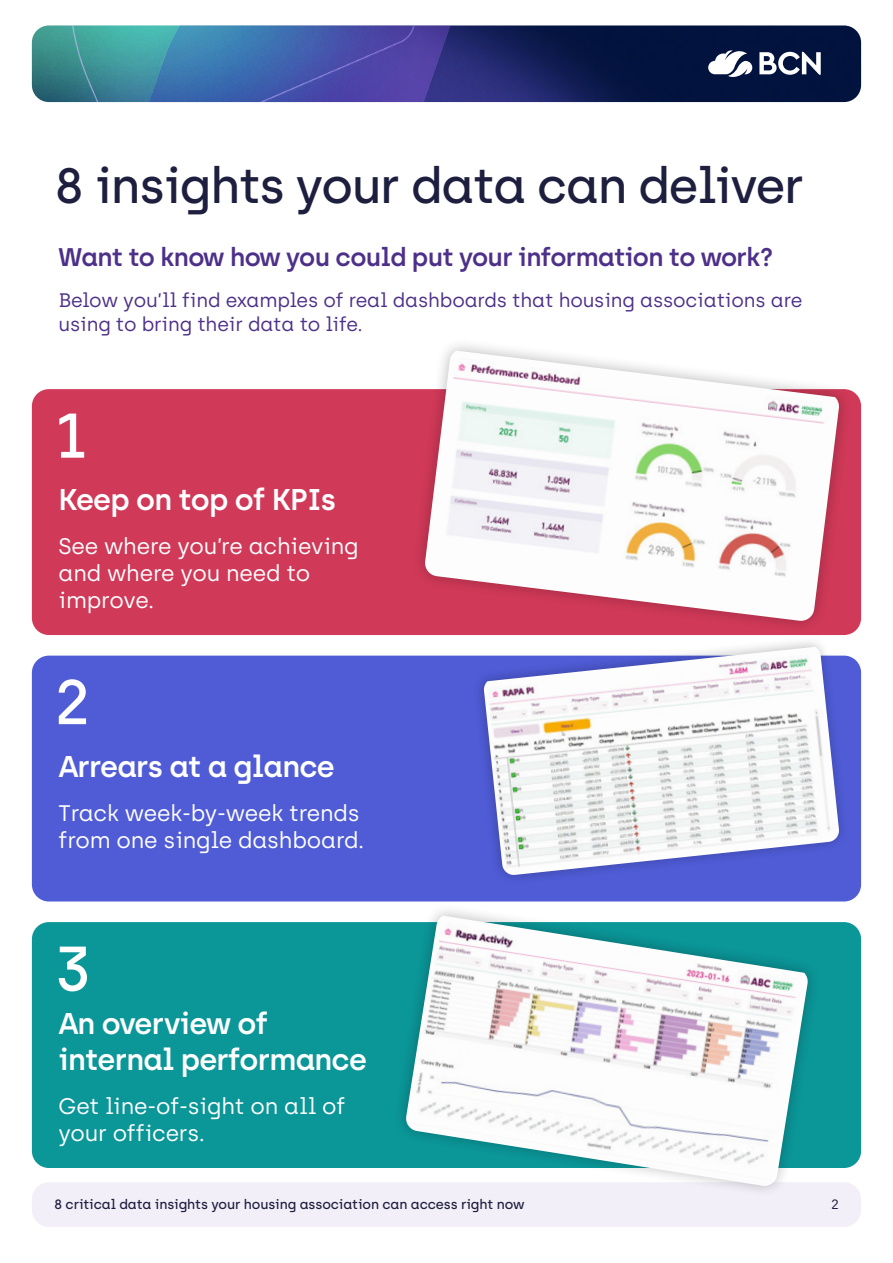
<style>
.page{position:relative;width:893px;height:1263px;background:#fff}
.page>*{position:absolute;margin:0;border:0;box-sizing:border-box;transform-origin:0 0}
.Body_lrg{font:500 63px "Archia";color:#fff}
.Large_Headline{font:500 49.5px "Archia";letter-spacing:-.025em;color:#1e1f3f}
.Body_lrg-2{font:600 30px/36px "Archia";letter-spacing:-.025em;color:#fff}
.Leader_copy{font:600 25.5px "Archia";letter-spacing:-.025em;color:#4d3089}
.Body_lrg-3{font:22.5px/27px "Archia";letter-spacing:-.01em;color:#fff}
.Body{font:19.5px/24px "Archia";letter-spacing:-.01em;color:#4d3089}
.t1{font:500 13.5px "Archia";letter-spacing:-.01em;color:#1e1f3f}
.t2{font:13.5px "Archia";color:#1e1f3f}
</style>
<div class="page">
<div style="left:32px;top:1182px;width:829px;height:45px;background:#f3eff8;border-radius:17px"></div>
<div style="left:32px;top:389px;width:829px;height:246px;background:#d03958;border-radius:17px"></div>
<div style="left:32px;top:656px;width:829px;height:245px;background:#4f5cd6;border-radius:17px"></div>
<div style="left:32px;top:922px;width:829px;height:246px;background:#0b9698;border-radius:17px"></div>
<svg style="left:408px;top:345px;width:448px;height:288px"></svg>
<img style="left:424px;top:351px;width:415px;height:271px">
<svg style="left:388px;top:901px;width:437px;height:290px"></svg>
<img style="left:405px;top:915px;width:403px;height:272px">
<svg style="left:469px;top:633px;width:384px;height:246px"></svg>
<img style="left:484px;top:647px;width:356px;height:228px">
<img style="left:32px;top:26px;width:829px;height:76px">
<img style="left:415px;top:26px;width:48px;height:76px">
<img style="left:69px;top:26px;width:346px;height:76px">
<svg style="left:708px;top:50px;width:44px;height:28px"></svg>
<svg style="left:759px;top:52px;width:62px;height:23px"></svg>
<p class="Large_Headline" style="left:54px;top:156px;width:751px">8 insights your data can deliver</p>
<p class="Leader_copy" style="left:59px;top:241px;width:716px">Want to know how you could put your information to work?</p>
<p class="Body" style="left:59px;top:288px;width:745px">Below you’ll find examples of real dashboards that housing associations are using to bring their data to life.</p>
<p class="Body_lrg" style="left:54px;top:398px;width:35px">1</p>
<p class="Body_lrg-2" style="left:59px;top:482px;width:279px">Keep on top of KPIs</p>
<p class="Body_lrg-3" style="left:59px;top:533px;width:302px">See where you’re achieving and where you need to improve.</p>
<p class="Body_lrg" style="left:54px;top:665px;width:38px">2</p>
<p class="Body_lrg-2" style="left:59px;top:748px;width:278px">Arrears at a glance</p>
<p class="Body_lrg-3" style="left:59px;top:799px;width:307px">Track week-by-week trends from one single dashboard.</p>
<p class="Body_lrg" style="left:54px;top:931px;width:39px">3</p>
<p class="Body_lrg-2" style="left:59px;top:1005px;width:310px">An overview of internal performance</p>
<p class="Body_lrg-3" style="left:59px;top:1093px;width:289px">Get line-of-sight on all of your officers.</p>
<p class="t1" style="left:54px;top:1196px;width:472px">8 critical data insights your housing association can access right now</p>
<p class="t2" style="left:831px;top:1196px;width:9px">2</p>
</div>
